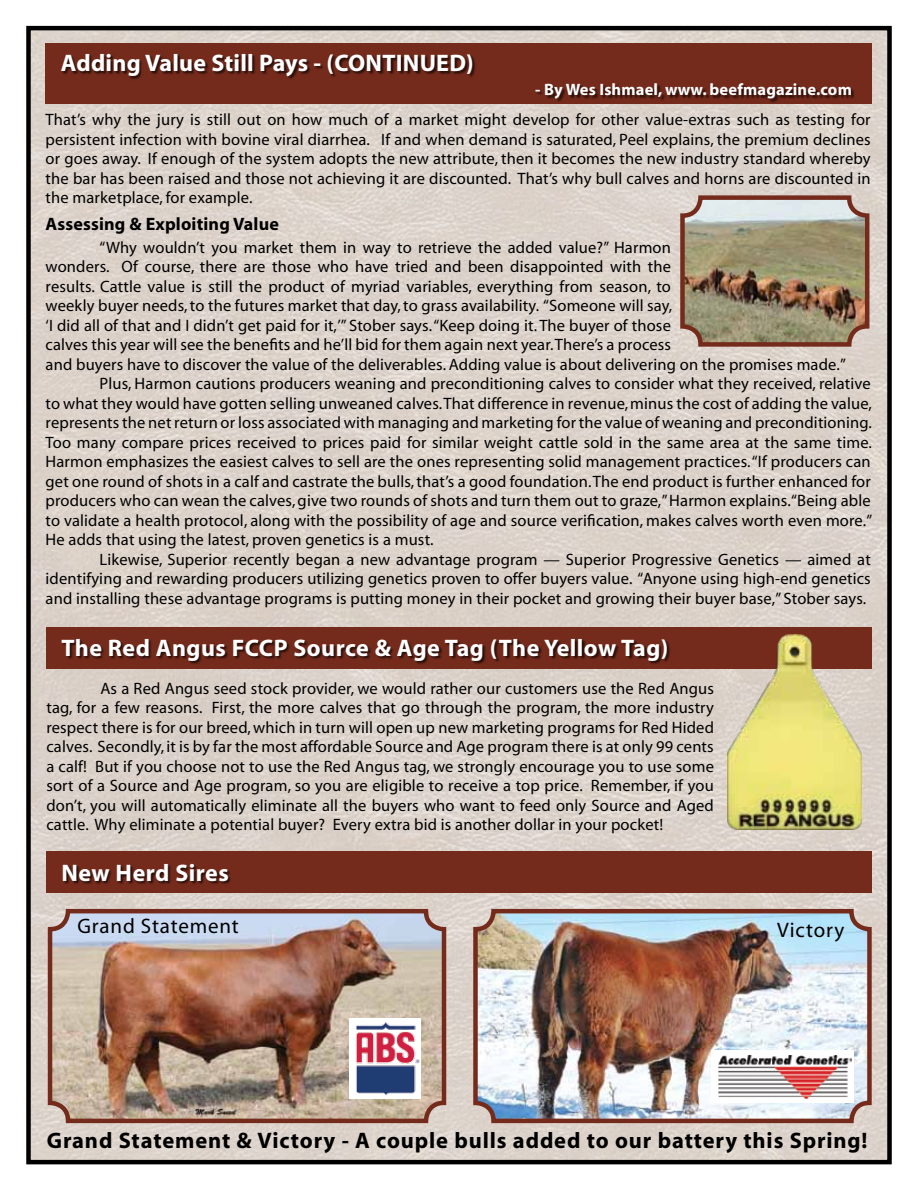
<style>
.page{position:relative;width:918px;height:1188px;background:#fff}
.page>*{position:absolute;margin:0;border:0;box-sizing:border-box;transform-origin:0 0}
.t1{font:700 24px "Myriad";letter-spacing:.01em;color:#fff}
.t2{font:700 22.5px "Myriad";letter-spacing:.04em;color:#000}
.t3{font:21px "Myriad";letter-spacing:.04em;color:#000}
.t4{font:700 18px "Myriad";letter-spacing:.01em;color:#000}
.t5{font:16.5px/19.5px "Myriad";letter-spacing:.01em;color:#000;text-align:justify}
.t6{font:700 16.5px "Myriad";letter-spacing:.01em;color:#fff}
</style>
<div class="page">
<img style="left:31px;top:31px;width:856px;height:1128px">
<div style="left:45px;top:43px;width:827px;height:61px;background:#752b1c"></div>
<div style="left:61px;top:55px;width:794px;height:48px;background:#000;opacity:.65"></div>
<img style="left:682px;top:198px;width:185px;height:146px">
<div style="left:680px;top:195px;width:189px;height:152px;border:4px solid #752b1c;border-radius:18px"></div>
<img style="left:50px;top:911px;width:394px;height:210px">
<div style="left:48px;top:909px;width:398px;height:214px;border:4px solid #752b1c;border-radius:18px"></div>
<div style="left:46px;top:627px;width:826px;height:42px;background:#752b1c"></div>
<div style="left:62px;top:639px;width:609px;height:26px;background:#000;opacity:.65"></div>
<img style="left:727px;top:634px;width:135px;height:195px">
<img style="left:476px;top:911px;width:393px;height:210px">
<div style="left:473px;top:909px;width:399px;height:214px;border:4px solid #752b1c;border-radius:18px"></div>
<div style="left:46px;top:851px;width:826px;height:42px;background:#752b1c"></div>
<div style="left:64px;top:864px;width:168px;height:21px;background:#000;opacity:.65"></div>
<div style="left:349px;top:1019px;width:72px;height:80px;background:#fff"></div>
<img style="left:356px;top:1022px;width:64px;height:74px">
<div style="left:712px;top:1051px;width:142px;height:52px;background:#fff"></div>
<img style="left:718px;top:1055px;width:134px;height:43px">
<div style="left:26px;top:26px;width:866px;height:1138px;border:4px solid #000"></div>
<h1 class="t1" style="left:61px;top:51px;width:415px">Adding Value Still Pays - (CONTINUED)</h1>
<p class="t6" style="left:535px;top:81px;width:318px">- By Wes Ishmael, www. beefmagazine.com</p>
<p class="t5" style="left:46px;top:111px;width:827px">That’s why the jury is still out on how much of a market might develop for other value-extras such as testing for persistent infection with bovine viral diarrhea. If and when demand is saturated, Peel explains, the premium declines or goes away. If enough of the system adopts the new attribute, then it becomes the new industry standard whereby the bar has been raised and those not achieving it are discounted. That’s why bull calves and horns are discounted in the marketplace, for example.</p>
<p class="t4" style="left:46px;top:215px;width:235px">Assessing &amp; Exploiting Value</p>
<p class="t5" style="left:100px;top:238px;width:573px">“Why wouldn’t you market them in way to retrieve the added value?” Harmon</p>
<p class="t5" style="left:46px;top:258px;width:627px">wonders. Of course, there are those who have tried and been disappointed with the</p>
<p class="t5" style="left:46px;top:277px;width:627px">results. Cattle value is still the product of myriad variables, everything from season, to</p>
<p class="t5" style="left:46px;top:297px;width:628px">weekly buyer needs, to the futures market that day, to grass availability. “Someone will say,</p>
<p class="t5" style="left:46px;top:316px;width:627px">‘I did all of that and I didn’t get paid for it,’” Stober says. “Keep doing it. The buyer of those</p>
<p class="t5" style="left:46px;top:336px;width:627px">calves this year will see the benefits and he’ll bid for them again next year. There’s a process</p>
<p class="t5" style="left:46px;top:355px;width:802px">and buyers have to discover the value of the deliverables. Adding value is about delivering on the promises made.”</p>
<p class="t5" style="left:100px;top:375px;width:773px">Plus, Harmon cautions producers weaning and preconditioning calves to consider what they received, relative</p>
<p class="t5" style="left:46px;top:394px;width:828px">to what they would have gotten selling unweaned calves. That difference in revenue, minus the cost of adding the value,</p>
<p class="t5" style="left:46px;top:414px;width:828px">represents the net return or loss associated with managing and marketing for the value of weaning and preconditioning.</p>
<p class="t5" style="left:46px;top:433px;width:828px">Too many compare prices received to prices paid for similar weight cattle sold in the same area at the same time.</p>
<p class="t5" style="left:46px;top:453px;width:827px">Harmon emphasizes the easiest calves to sell are the ones representing solid management practices. “If producers can</p>
<p class="t5" style="left:46px;top:472px;width:827px">get one round of shots in a calf and castrate the bulls, that’s a good foundation. The end product is further enhanced for</p>
<p class="t5" style="left:46px;top:492px;width:827px">producers who can wean the calves, give two rounds of shots and turn them out to graze,” Harmon explains. “Being able</p>
<p class="t5" style="left:46px;top:511px;width:828px">to validate a health protocol, along with the possibility of age and source verification, makes calves worth even more.”</p>
<p class="t5" style="left:46px;top:531px;width:390px">He adds that using the latest, proven genetics is a must.</p>
<p class="t5" style="left:100px;top:550px;width:773px">Likewise, Superior recently began a new advantage program — Superior Progressive Genetics — aimed at</p>
<p class="t5" style="left:46px;top:570px;width:827px">identifying and rewarding producers utilizing genetics proven to offer buyers value. “Anyone using high-end genetics</p>
<p class="t5" style="left:46px;top:589px;width:822px">and installing these advantage programs is putting money in their pocket and growing their buyer base,” Stober says.</p>
<h1 class="t1" style="left:62px;top:635px;width:608px">The Red Angus FCCP Source &amp; Age Tag (The Yellow Tag)</h1>
<p class="t5" style="left:46px;top:679px;width:669px;text-indent:54px">As a Red Angus seed stock provider, we would rather our customers use the Red Angus tag, for a few reasons. First, the more calves that go through the program, the more industry respect there is for our breed, which in turn will open up new marketing programs for Red Hided calves. Secondly, it is by far the most affordable Source and Age program there is at only 99 cents a calf! But if you choose not to use the Red Angus tag, we strongly encourage you to use some sort of a Source and Age program, so you are eligible to receive a top price. Remember, if you don’t, you will automatically eliminate all the buyers who want to feed only Source and Aged cattle. Why eliminate a potential buyer? Every extra bid is another dollar in your pocket!</p>
<h1 class="t1" style="left:62px;top:860px;width:169px">New Herd Sires</h1>
<p class="t3" style="left:78px;top:916px;width:163px">Grand Statement</p>
<p class="t3" style="left:777px;top:919px;width:69px">Victory</p>
<h2 class="t2" style="left:47px;top:1128px;width:822px">Grand Statement &amp; Victory - A couple bulls added to our battery this Spring!</h2>
</div>
